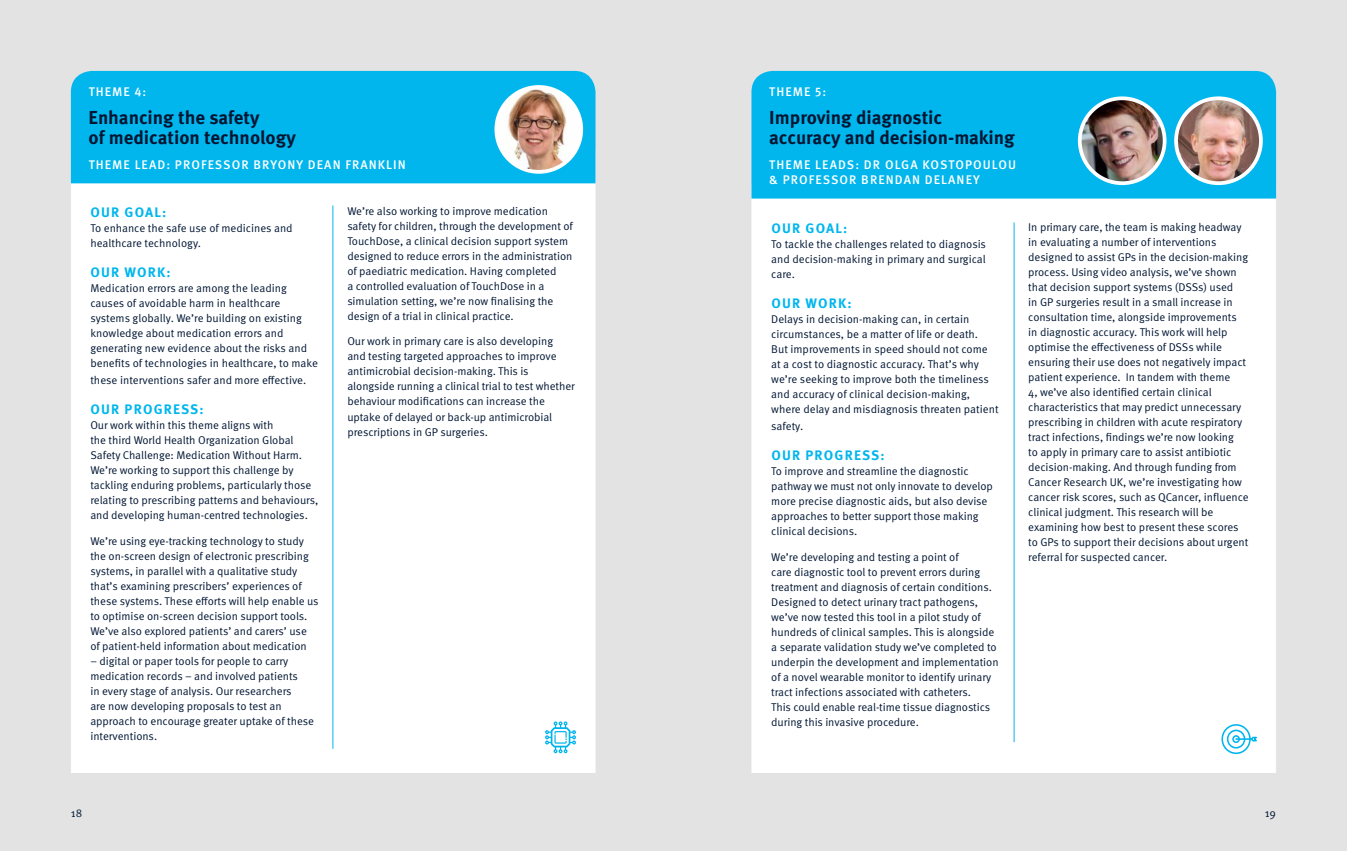
<style>
.page{position:relative;width:1347px;height:851px;background:#fff}
.page>*{position:absolute;margin:0;border:0;box-sizing:border-box;transform-origin:0 0}
.t1{font:700 18.75px/20px "Meta Pro";color:#001633}
.t2{font:700 13.75px "Meta Pro";letter-spacing:.085em;color:#00b6ed}
.t3{font:500 12.5px/15px "Meta Pro";letter-spacing:.085em;color:#fff}
.t4{font:11.25px/15px "Meta Pro Norm";letter-spacing:-.005em;color:#001633}
</style>
<div class="page">
<div style="left:0;top:0;width:1346px;height:850px;background:#e3e3e3"></div>
<div style="left:70px;top:150px;width:526px;height:623px;background:#fff"></div>
<div style="left:71px;top:71px;width:524px;height:112px;background:#00b6ed"></div>
<img style="left:496px;top:87px;width:85px;height:85px;border-radius:42px">
<div style="left:494px;top:85px;width:89px;height:89px;border:4px solid #fff;border-radius:50%"></div>
<hr style="left:332px;top:205px;width:1px;height:543px;background:#00b6ed">
<svg style="left:545px;top:721px;width:31px;height:32px"></svg>
<div style="left:751px;top:198px;width:525px;height:575px;background:#fff"></div>
<div style="left:751px;top:71px;width:525px;height:127px;background:#00b6ed"></div>
<img style="left:1176px;top:98px;width:84px;height:85px;border-radius:42px">
<div style="left:1174px;top:96px;width:88px;height:89px;border:4px solid #fff;border-radius:50%"></div>
<img style="left:1079px;top:98px;width:85px;height:85px;border-radius:42px">
<div style="left:1077px;top:96px;width:89px;height:89px;border:4px solid #fff;border-radius:50%"></div>
<hr style="left:1013px;top:222px;width:1px;height:520px;background:#00b6ed">
<svg style="left:1221px;top:724px;width:35px;height:30px"></svg>
<p class="t3" style="left:89px;top:84px;width:59px">THEME 4:</p>
<h1 class="t1" style="left:89px;top:106px;width:209px">Enhancing the safety<br>of medication technology</h1>
<p class="t3" style="left:89px;top:156px;width:319px">THEME LEAD: PROFESSOR BRYONY DEAN FRANKLIN</p>
<p class="t2" style="left:90px;top:201px;width:77px">OUR GOAL:</p>
<p class="t4" style="left:90px;top:219px;width:204px">To enhance the safe use of medicines and healthcare technology.</p>
<p class="t2" style="left:90px;top:261px;width:82px">OUR WORK:</p>
<p class="t4" style="left:90px;top:280px;width:229px">Medication errors are among the leading causes of avoidable harm in healthcare systems globally. We’re building on existing knowledge about medication errors and generating new evidence about the risks and benefits of technologies in healthcare, to make</p>
<p class="t4" style="left:90px;top:371px;width:217px">these interventions safer and more effective.</p>
<p class="t2" style="left:90px;top:398px;width:115px">OUR PROGRESS:</p>
<p class="t4" style="left:90px;top:417px;width:229px">Our work within this theme aligns with<br>the third World Health Organization Global Safety Challenge: Medication Without Harm.<br>We’re working to support this challenge by tackling enduring problems, particularly those relating to prescribing patterns and behaviours, and developing human-centred technologies.</p>
<p class="t4" style="left:90px;top:532px;width:230px">We’re using eye-tracking technology to study the on-screen design of electronic prescribing systems, in parallel with a qualitative study that’s examining prescribers’ experiences of these systems. These efforts will help enable us to optimise on-screen decision support tools.<br>We’ve also explored patients’ and carers’ use of patient-held information about medication</p>
<p class="t4" style="left:90px;top:652px;width:225px">– digital or paper tools for people to carry medication records – and involved patients<br>in every stage of analysis. Our researchers<br>are now developing proposals to test an approach to encourage greater uptake of these interventions.</p>
<p class="t4" style="left:71px;top:804px;width:13px">18</p>
<p class="t4" style="left:347px;top:203px;width:227px">We’re also working to improve medication safety for children, through the development of TouchDose, a clinical decision support system designed to reduce errors in the administration of paediatric medication. Having completed<br>a controlled evaluation of TouchDose in a simulation setting, we’re now finalising the design of a trial in clinical practice.</p>
<p class="t4" style="left:347px;top:333px;width:229px">Our work in primary care is also developing<br>and testing targeted approaches to improve antimicrobial decision-making. This is alongside running a clinical trial to test whether behaviour modifications can increase the uptake of delayed or back-up antimicrobial prescriptions in GP surgeries.</p>
<p class="t3" style="left:769px;top:84px;width:59px">THEME 5:</p>
<h1 class="t1" style="left:769px;top:106px;width:247px">Improving diagnostic accuracy and decision-making</h1>
<p class="t3" style="left:769px;top:156px;width:248px">THEME LEADS: DR OLGA KOSTOPOULOU &amp; PROFESSOR BRENDAN DELANEY</p>
<p class="t2" style="left:771px;top:217px;width:77px">OUR GOAL:</p>
<p class="t4" style="left:771px;top:236px;width:216px;text-align:justify">To tackle the challenges related to diagnosis and decision-making in primary and surgical care.</p>
<p class="t2" style="left:771px;top:293px;width:82px">OUR WORK:</p>
<p class="t4" style="left:771px;top:311px;width:229px">Delays in decision-making can, in certain circumstances, be a matter of life or death.<br>But improvements in speed should not come at a cost to diagnostic accuracy. That’s why we’re seeking to improve both the timeliness and accuracy of clinical decision-making, where delay and misdiagnosis threaten patient</p>
<p class="t4" style="left:771px;top:417px;width:34px">safety.</p>
<p class="t2" style="left:771px;top:444px;width:115px">OUR PROGRESS:</p>
<p class="t4" style="left:771px;top:463px;width:223px">To improve and streamline the diagnostic pathway we must not only innovate to develop more precise diagnostic aids, but also devise approaches to better support those making clinical decisions.</p>
<p class="t4" style="left:771px;top:548px;width:229px">We’re developing and testing a point of<br>care diagnostic tool to prevent errors during treatment and diagnosis of certain conditions.<br>Designed to detect urinary tract pathogens, we’ve now tested this tool in a pilot study of hundreds of clinical samples. This is alongside a separate validation study we’ve completed to underpin the development and implementation of a novel wearable monitor to identify urinary tract infections associated with catheters.<br>This could enable real-time tissue diagnostics during this invasive procedure.</p>
<p class="t4" style="left:1028px;top:219px;width:222px">In primary care, the team is making headway in evaluating a number of interventions designed to assist GPs in the decision-making process. Using video analysis, we’ve shown that decision support systems (DSSs) used<br>in GP surgeries result in a small increase in consultation time, alongside improvements in diagnostic accuracy. This work will help optimise the effectiveness of DSSs while ensuring their use does not negatively impact patient experience. In tandem with theme<br>4, we’ve also identified certain clinical characteristics that may predict unnecessary prescribing in children with acute respiratory tract infections, findings we’re now looking<br>to apply in primary care to assist antibiotic decision-making. And through funding from Cancer Research UK, we’re investigating how cancer risk scores, such as QCancer, influence clinical judgment. This research will be examining how best to present these scores to GPs to support their decisions about urgent referral for suspected cancer.</p>
<p class="t4" style="left:1264px;top:804px;width:13px">19</p>
</div>
